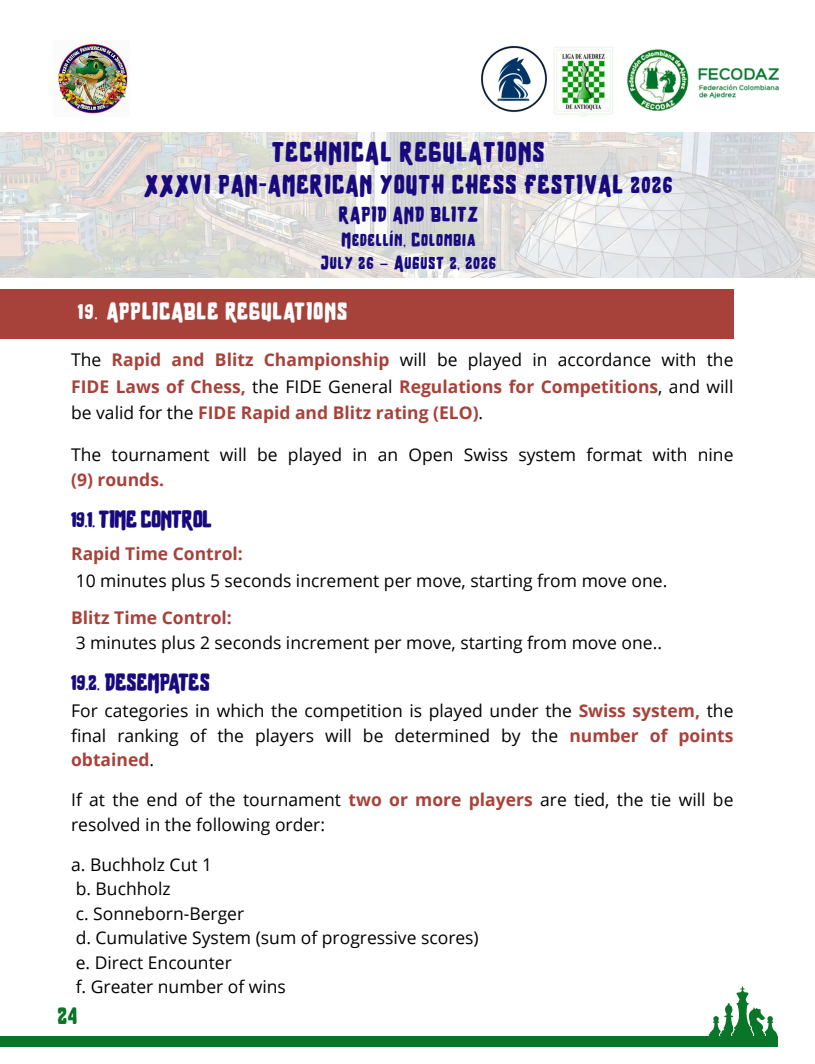
<style>
.page{position:relative;width:815px;height:1064px;background:#fff}
.page>*{position:absolute;margin:0;border:0;box-sizing:border-box;transform-origin:0 0}
.t1{font:700 24.5px "BROTHER";letter-spacing:.08em;color:#18097e}
.t2{font:700 23.75px "BROTHER";color:#097528}
.t3{font:700 23.25px "BROTHER";letter-spacing:.08em;color:#18097e}
.t4{font:700 21.25px "BROTHER";letter-spacing:.08em;color:#fefefe}
.t5{font:700 21.25px "BROTHER";color:#18097e}
.t6{font:700 21.25px "BROTHER";letter-spacing:.025em;color:#18097e}
.t7{font:700 18.38px "BROTHER";letter-spacing:.08em;color:#18097e}
.t8{font:17.5px/24.4px "Open Sans";color:#000}
.t9{font:700 17.5px/26.2px "Open Sans";color:#a7423b;text-align:justify}
.t10{font:700 17.12px/23.4px "BROTHER";letter-spacing:.08em;color:#18097e;text-align:center}
.s1{font-family:"Noto Sans";font-weight:400}
.s2{font-weight:400;color:#000}
.s3{font-weight:700;color:#a7423b}
</style>
<div class="page">
<div style="left:0;top:1035px;width:778px;height:11px;background:#097528"></div>
<img style="left:58px;top:44px;width:70px;height:70px">
<img style="left:627px;top:50px;width:151px;height:60px">
<img style="left:554px;top:47px;width:59px;height:70px">
<img style="left:481px;top:46px;width:66px;height:66px">
<svg style="left:708px;top:986px;width:70px;height:49px"></svg>
<img style="left:0;top:132px;width:814px;height:145px">
<div style="left:0;top:289px;width:733px;height:49px;background:#a7423b"></div>
<h1 class="t1" style="left:272px;top:143px;width:273px">TECHNICAL REGULATIONS</h1>
<h3 class="t3" style="left:144px;top:176px;width:529px">XXXVI PAN-AMERICAN YOUTH CHESS FESTIVAL 2026</h3>
<p class="t7" style="left:339px;top:207px;width:140px">RAPID AND BLITZ</p>
<p class="t10" style="left:321px;top:230px;width:176px">Medellín, Colombia<br>July 26 <span class="s1">–</span> August 2, 2026</p>
<p class="t4" style="left:78px;top:303px;width:271px">19. APPLICABLE REGULATIONS</p>
<p class="t9" style="left:71px;top:346px;width:664px"><span class="s2">The</span> Rapid and Blitz Championship <span class="s2">will be played in accordance with the </span>FIDE Laws of Chess, <span class="s2">the FIDE General</span> Regulations for Competitions<span class="s2">, and will be valid for the</span> FIDE Rapid and Blitz rating (ELO)<span class="s2">.</span></p>
<p class="t8" style="left:71px;top:442px;width:664px">The tournament will be played in an Open Swiss system format with nine</p>
<p class="t9" style="left:71px;top:465px;width:94px">(9) rounds.</p>
<p class="t5" style="left:71px;top:510px;width:142px">19.1. TIME CONTROL</p>
<p class="t9" style="left:71px;top:539px;width:173px">Rapid Time Control:</p>
<p class="t8" style="left:76px;top:567px;width:593px">10 minutes plus 5 seconds increment per move, starting from move one.</p>
<p class="t9" style="left:71px;top:604px;width:162px">Blitz Time Control:</p>
<p class="t8" style="left:76px;top:629px;width:588px">3 minutes plus 2 seconds increment per move, starting from move one..</p>
<p class="t6" style="left:71px;top:673px;width:140px">19.2. DESEMPATES</p>
<p class="t8" style="left:71px;top:698px;width:664px;text-align:justify">For categories in which the competition is played under the <span class="s3">Swiss system,</span> the final ranking of the players will be determined by the <span class="s3">number of points obtained</span>.</p>
<p class="t8" style="left:71px;top:787px;width:664px">If at the end of the tournament <span class="s3">two or more players</span> are tied, the tie will be resolved in the following order:</p>
<p class="t8" style="left:71px;top:851px;width:409px">a. Buchholz Cut 1<br>b. Buchholz<br>c. Sonneborn-Berger<br>d. Cumulative System (sum of progressive scores) e. Direct Encounter<br>f. Greater number of wins</p>
<h2 class="t2" style="left:58px;top:1005px;width:20px">24</h2>
</div>
